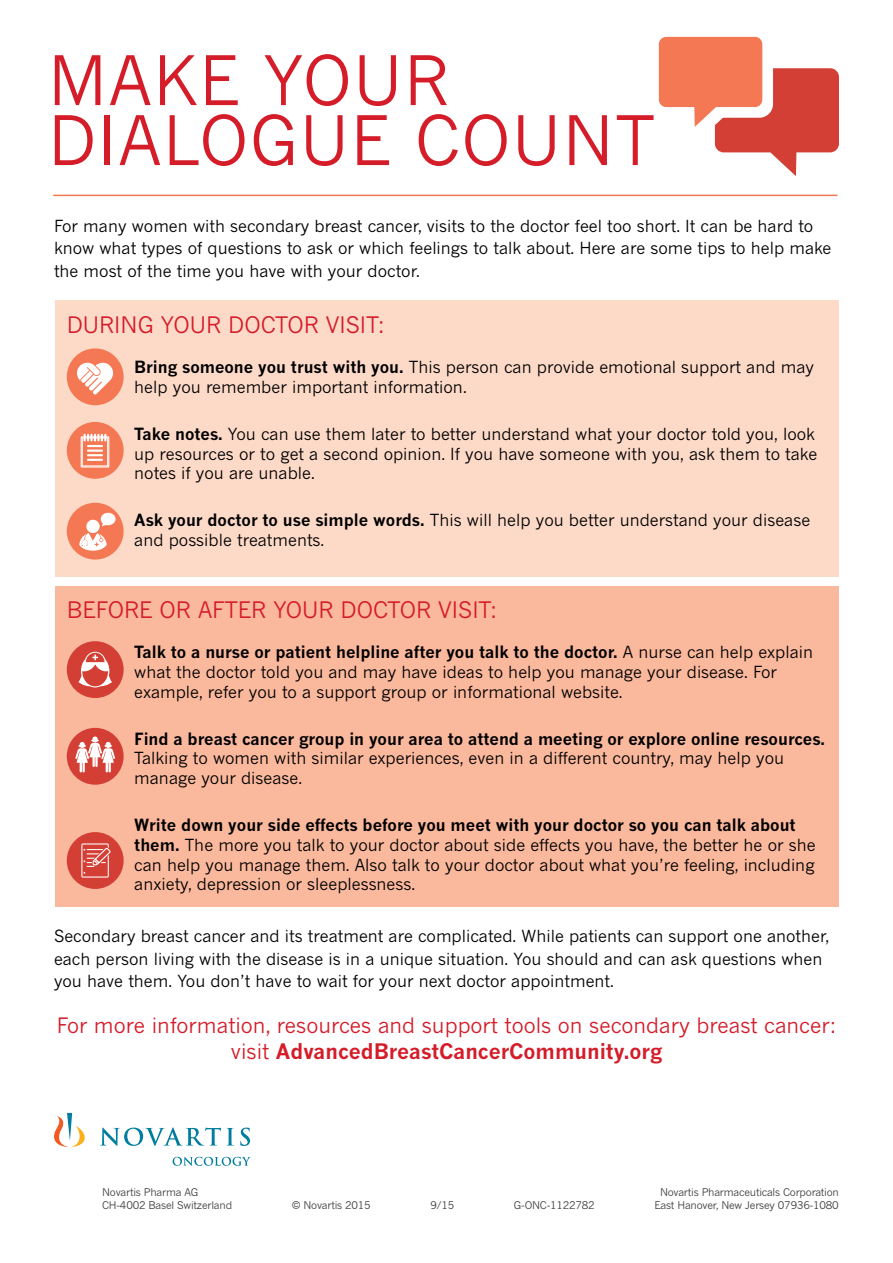
<style>
.page{position:relative;width:893px;height:1263px;background:#fff}
.page>*{position:absolute;margin:0;border:0;box-sizing:border-box;transform-origin:0 0}
.t1{font:67.35px/60px "News Gothic MT Std";letter-spacing:.025em;color:#d51c29}
.t2{font:22.5px "News Gothic MT Std";color:#d51c29}
.t3{font:21px/25.5px "News Gothic MT Std";color:#d51c29;text-align:center}
.t4{font:16.5px/19.8px "News Gothic MT Std";color:#000}
.t5{font:700 16.5px "News Gothic MT Std";color:#000}
.t6{font:10.5px "News Gothic MT Std";letter-spacing:-.02em;color:#414042}
.s1{font-weight:700}
</style>
<div class="page">
<div style="left:55px;top:300px;width:783px;height:276px;background:#fddac8"></div>
<div style="left:55px;top:586px;width:783px;height:321px;background:#fab89d"></div>
<svg style="left:173px;top:1157px;width:78px;height:9px"></svg>
<svg style="left:100px;top:1127px;width:121px;height:19px"></svg>
<svg style="left:227px;top:1128px;width:7px;height:17px"></svg>
<svg style="left:240px;top:1127px;width:10px;height:19px"></svg>
<svg style="left:54px;top:1113px;width:31px;height:34px"></svg>
<div style="left:67px;top:348px;width:57px;height:57px;background:#f47854;border-radius:50%"></div>
<svg style="left:77px;top:363px;width:36px;height:31px"></svg>
<div style="left:67px;top:422px;width:57px;height:57px;background:#f47854;border-radius:50%"></div>
<svg style="left:81px;top:434px;width:28px;height:33px"></svg>
<div style="left:67px;top:641px;width:57px;height:57px;background:#d43f35;border-radius:50%"></div>
<svg style="left:78px;top:652px;width:34px;height:35px"></svg>
<div style="left:67px;top:503px;width:57px;height:57px;background:#f47854;border-radius:50%"></div>
<svg style="left:79px;top:513px;width:37px;height:38px"></svg>
<div style="left:67px;top:832px;width:57px;height:57px;background:#d43f35;border-radius:50%"></div>
<svg style="left:81px;top:843px;width:30px;height:34px"></svg>
<div style="left:67px;top:728px;width:57px;height:57px;background:#d43f35;border-radius:50%"></div>
<svg style="left:75px;top:736px;width:40px;height:36px"></svg>
<svg style="left:659px;top:37px;width:180px;height:139px"></svg>
<hr style="left:53px;top:195px;width:784px;height:1px;background:#f47854">
<h1 class="t1" style="left:48px;top:50px;width:608px">MAKE YOUR<br>DIALOGUE COUNT</h1>
<p class="t4" style="left:54px;top:214px;width:779px;line-height:22.5px">For many women with secondary breast cancer, visits to the doctor feel too short. It can be hard to know what types of questions to ask or which feelings to talk about. Here are some tips to help make the most of the time you have with your doctor.</p>
<h2 class="t2" style="left:67px;top:311px;width:319px">DURING YOUR DOCTOR VISIT:</h2>
<p class="t4" style="left:134px;top:357px;width:681px"><span class="s1">Bring someone you trust with you.</span> This person can provide emotional support and may help you remember important information.</p>
<p class="t4" style="left:134px;top:423px;width:684px"><span class="s1">Take notes.</span> You can use them later to better understand what your doctor told you, look up resources or to get a second opinion. If you have someone with you, ask them to take notes if you are unable.</p>
<p class="t4" style="left:134px;top:510px;width:677px"><span class="s1">Ask your doctor to use simple words.</span> This will help you better understand your disease and possible treatments.</p>
<h2 class="t2" style="left:67px;top:596px;width:432px">BEFORE OR AFTER YOUR DOCTOR VISIT:</h2>
<p class="t4" style="left:134px;top:642px;width:680px"><span class="s1">Talk to a nurse or patient helpline after you talk to the doctor.</span> A nurse can help explain what the doctor told you and may have ideas to help you manage your disease. For example, refer you to a support group or informational website.</p>
<p class="t5" style="left:134px;top:728px;width:692px">Find a breast cancer group in your area to attend a meeting or explore online resources.</p>
<p class="t4" style="left:134px;top:748px;width:651px">Talking to women with similar experiences, even in a different country, may help you manage your disease.</p>
<p class="t4" style="left:134px;top:815px;width:683px"><span class="s1">Write down your side effects before you meet with your doctor so you can talk about them.</span> The more you talk to your doctor about side effects you have, the better he or she can help you manage them. Also talk to your doctor about what you’re feeling, including anxiety, depression or sleeplessness.</p>
<p class="t4" style="left:54px;top:925px;width:777px;line-height:22.5px">Secondary breast cancer and its treatment are complicated. While patients can support one another, each person living with the disease is in a unique situation. You should and can ask questions when you have them. You don’t have to wait for your next doctor appointment.</p>
<p class="t3" style="left:57px;top:1012px;width:781px">For more information, resources and support tools on secondary breast cancer: visit <span class="s1">AdvancedBreastCancerCommunity.org</span></p>
<p class="t6" style="left:102px;top:1186px;width:98px">Novartis Pharma AG</p>
<p class="t6" style="left:660px;top:1186px;width:180px">Novartis Pharmaceuticals Corporation</p>
<p class="t6" style="left:102px;top:1198px;width:131px">CH-4002 Basel Switzerland</p>
<p class="t6" style="left:292px;top:1198px;width:81px">© Novartis 2015</p>
<p class="t6" style="left:430px;top:1198px;width:25px">9/15</p>
<p class="t6" style="left:514px;top:1198px;width:82px">G-ONC-1122782</p>
<p class="t6" style="left:654px;top:1198px;width:186px">East Hanover, New Jersey 07936-1080</p>
</div>
